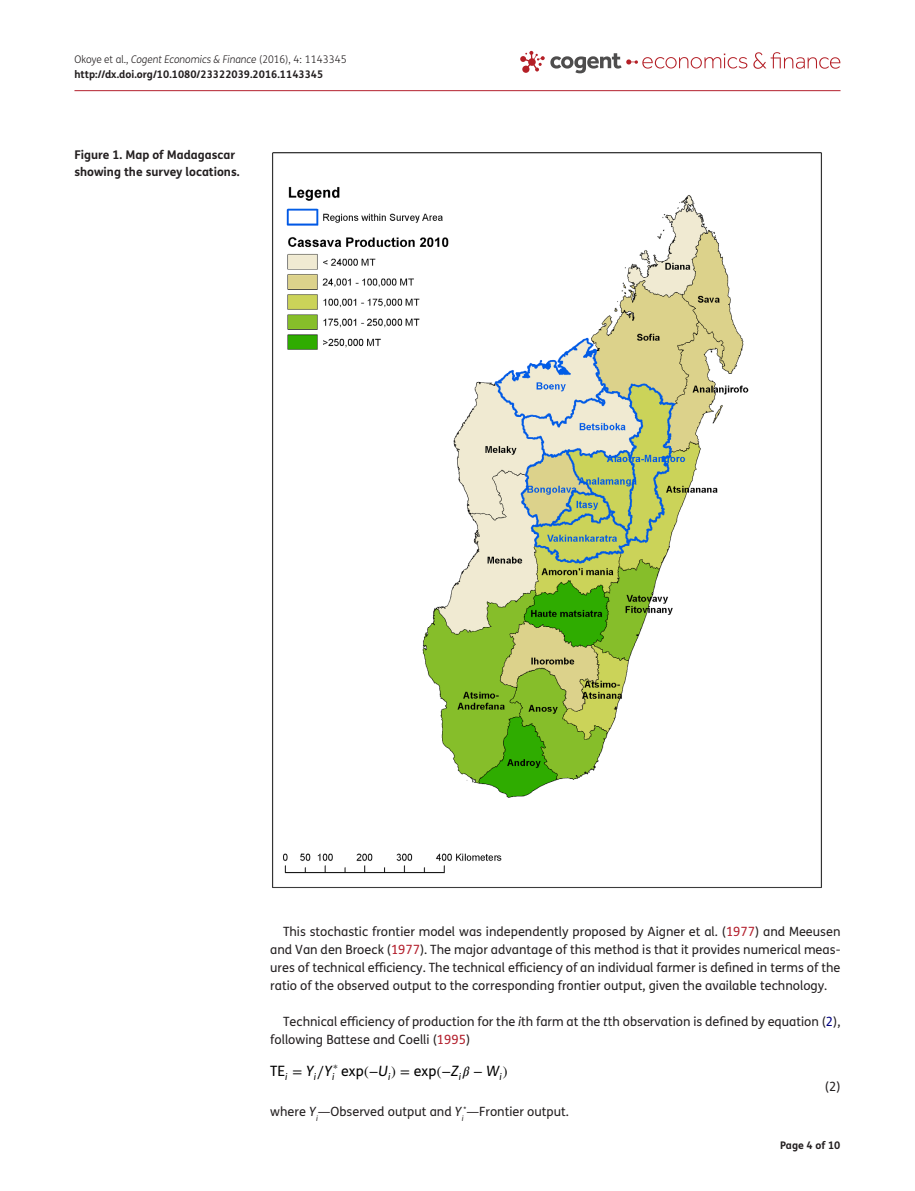
<style>
.page{position:relative;width:915px;height:1191px;background:#fff}
.page>*{position:absolute;margin:0;border:0;box-sizing:border-box;transform-origin:0 0}
.t1{font:14.25px "STIX Math";color:#000}
.t2{font:12.75px/18px "FS Me Pro";color:#231f20;text-align:justify}
.t3{font:700 12px/16.5px "FS Me Pro";color:#231f20}
.t4{font:700 10.5px/15px "FS Me Pro";color:#231f20}
.t5{font:9.3px "STIX Math";color:#000}
.s1{font-weight:300}
.s2{font-weight:300;font-style:italic}
.s3{color:#b3202d}
.s4{font-style:italic}
.s5{color:#000080}
.s6{font-family:"FS Me Pro"}
.s7{font-family:"FS Me Pro";font-style:italic}
</style>
<div class="page">
<svg style="left:520px;top:51px;width:24px;height:22px"></svg>
<svg style="left:753px;top:52px;width:87px;height:17px"></svg>
<svg style="left:550px;top:53px;width:197px;height:20px"></svg>
<hr style="left:74px;top:90px;width:766px;height:1px;background:#b3202d">
<img style="left:272px;top:152px;width:550px;height:736px">
<p class="t4" style="left:74px;top:51px;width:274px"><span class="s1">Okoye et al.,</span> <span class="s2">Cogent Economics &amp; Finance</span> <span class="s1">(2016), 4: 1143345 </span>http://dx.doi.org/10.1080/23322039.2016.1143345</p>
<p class="t3" style="left:74px;top:146px;width:167px">Figure 1. Map of Madagascar showing the survey locations.</p>
<p class="t2" style="left:270px;top:922px;width:571px;text-indent:13px">This stochastic frontier model was independently proposed by Aigner et al. (<span class="s3">1977</span>) and Meeusen and Van den Broeck (<span class="s3">1977</span>). The major advantage of this method is that it provides numerical meas&shy;ures of technical efficiency. The technical efficiency of an individual farmer is defined in terms of the ratio of the observed output to the corresponding frontier output, given the available technology.</p>
<p class="t2" style="left:270px;top:1012px;width:571px;text-indent:13px">Technical efficiency of production for the <span class="s4">i</span>th farm at the <span class="s4">t</span>th observation is defined by equation (<span class="s5">2</span>), following Battese and Coelli (<span class="s3">1995</span>)</p>
<p class="t5" style="left:333px;top:1062px;width:6px">∗</p>
<p class="t1" style="left:270px;top:1065px;width:239px"><span class="s6">TE</span><sub>i</sub> = <span class="s7">Y</span><sub>i</sub>∕<span class="s7">Y</span><sub>i</sub> <span class="s6">exp</span>(−<span class="s7">U</span><sub>i</sub>) = <span class="s6">exp</span>(−<span class="s7">Z</span><sub>i</sub><span class="s4">𝛽</span> − <span class="s7">W</span><sub>i</sub>)</p>
<p class="t2" style="left:270px;top:1102px;width:300px">where <span class="s4">Y</span><sub>i</sub>—Observed output and <span class="s4">Y</span><sub>i</sub><sup>*</sup>—Frontier output.</p>
<p class="t2" style="left:824px;top:1077px;width:17px">(2)</p>
<p class="t4" style="left:780px;top:1137px;width:62px">Page 4 of 10</p>
</div>
